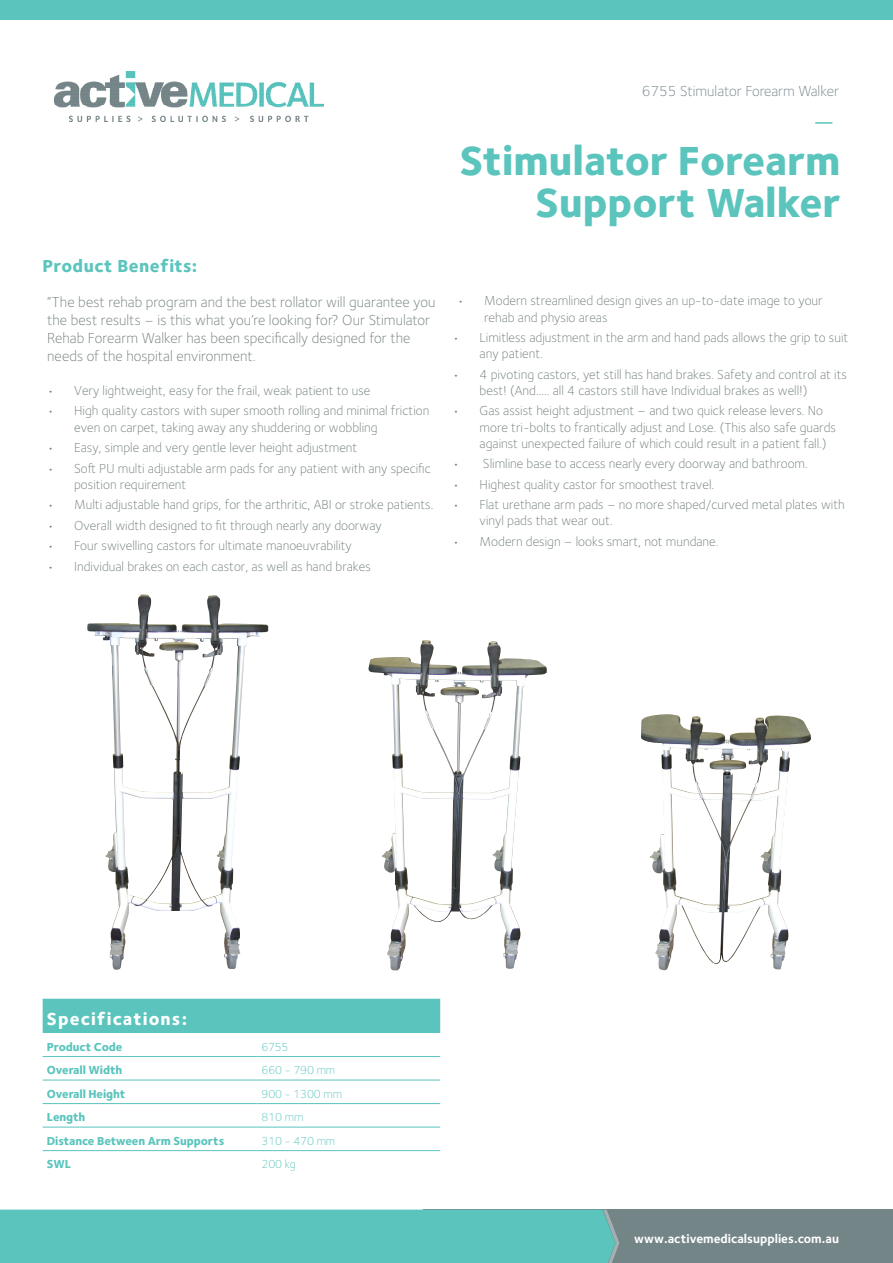
<style>
.page{position:relative;width:893px;height:1263px;background:#fff}
.page>*{position:absolute;margin:0;border:0;box-sizing:border-box;transform-origin:0 0}
.Product_Title{font:800 42px/42px "Foundry Sterling";color:#5ac4bd;text-align:right}
.Feature_Paragraph{font:800 18px "Foundry Sterling";letter-spacing:.025em;color:#5ac4bd}
.t1{font:800 18px "Foundry Sterling";letter-spacing:.06em;color:#fff}
.t2{font:300 15px/18px "Foundry Sterling";color:#707d7c}
.Product_Code{font:300 15px "Foundry Sterling";color:#748588}
.t3{font:300 13.5px/16.2px "Foundry Sterling";color:#707d7c}
.t4{font:700 12.75px "Foundry Sterling";color:#fff}
.t5{font:800 12px "Foundry Sterling";letter-spacing:-.01em;color:#5ac4bd}
.t6{font:300 12px "Foundry Sterling";letter-spacing:-.01em;color:#5ac4bd}
</style>
<div class="page">
<div style="left:43px;top:999px;width:397px;height:34px;background:#5ac4bd"></div>
<hr style="left:43px;top:1056px;width:214px;height:1px;background:#5ac4bd">
<hr style="left:257px;top:1056px;width:183px;height:1px;background:#5ac4bd">
<hr style="left:43px;top:1080px;width:214px;height:1px;background:#5ac4bd">
<hr style="left:257px;top:1080px;width:183px;height:1px;background:#5ac4bd">
<hr style="left:43px;top:1103px;width:214px;height:1px;background:#5ac4bd">
<hr style="left:257px;top:1103px;width:183px;height:1px;background:#5ac4bd">
<hr style="left:43px;top:1127px;width:214px;height:1px;background:#5ac4bd">
<hr style="left:257px;top:1127px;width:183px;height:1px;background:#5ac4bd">
<hr style="left:43px;top:1150px;width:214px;height:1px;background:#5ac4bd">
<hr style="left:257px;top:1150px;width:183px;height:1px;background:#5ac4bd">
<img style="left:87px;top:595px;width:133px;height:375px">
<img style="left:368px;top:640px;width:125px;height:330px">
<img style="left:641px;top:714px;width:134px;height:257px">
<img style="left:54px;top:72px;width:269px;height:50px">
<div style="left:0;top:0;width:893px;height:20px;background:#5ac4bd"></div>
<div style="left:424px;top:1209px;width:469px;height:54px;background:#748588"></div>
<div style="left:0;top:1209px;width:619px;height:54px;background:#5ac4bd"></div>
<svg style="left:815px;top:122px;width:17px;height:2px"></svg>
<p class="Feature_Paragraph" style="left:43px;top:255px;width:156px">Product Benefits:</p>
<p class="t2" style="left:47px;top:293px;width:390px">“The best rehab program and the best rollator will guarantee you the best results – is this what you’re looking for? Our Stimulator Rehab Forearm Walker has been specifically designed for the needs of the hospital environment.</p>
<p class="t3" style="left:47px;top:382px;width:325px">• Very lightweight, easy for the frail, weak patient to use</p>
<p class="t3" style="left:74px;top:403px;width:357px;text-indent:-27px">• High quality castors with super smooth rolling and minimal friction even on carpet, taking away any shuddering or wobbling</p>
<p class="t3" style="left:47px;top:439px;width:312px">• Easy, simple and very gentle lever height adjustment</p>
<p class="t3" style="left:74px;top:460px;width:358px;text-indent:-27px">• Soft PU multi adjustable arm pads for any patient with any specific position requirement</p>
<p class="t3" style="left:47px;top:497px;width:388px">• Multi adjustable hand grips, for the arthritic, ABI or stroke patients.</p>
<p class="t3" style="left:47px;top:517px;width:336px">• Overall width designed to fit through nearly any doorway</p>
<p class="t3" style="left:47px;top:537px;width:306px">• Four swivelling castors for ultimate manoeuvrability</p>
<p class="t3" style="left:47px;top:558px;width:325px">• Individual brakes on each castor, as well as hand brakes</p>
<p class="Product_Code" style="left:642px;top:82px;width:199px">6755 Stimulator Forearm Walker</p>
<p class="Product_Title" style="left:460px;top:142px;width:382px">Stimulator Forearm<br>Support Walker</p>
<p class="t3" style="left:484px;top:293px;width:340px;text-indent:-27px">• Modern streamlined design gives an up-to-date image to your rehab and physio areas</p>
<p class="t3" style="left:480px;top:329px;width:370px;text-indent:-27px">• Limitless adjustment in the arm and hand pads allows the grip to suit any patient.</p>
<p class="t3" style="left:480px;top:366px;width:369px;text-indent:-27px">• 4 pivoting castors, yet still has hand brakes. Safety and control at its best! (And….. all 4 castors still have Individual brakes as well!)</p>
<p class="t3" style="left:480px;top:403px;width:358px;text-indent:-27px">• Gas assist height adjustment – and two quick release levers. No more tri-bolts to frantically adjust and Lose. (This also safe guards against unexpected failure of which could result in a patient fall.)</p>
<p class="t3" style="left:453px;top:456px;width:357px">• Slimline base to access nearly every doorway and bathroom.</p>
<p class="t3" style="left:453px;top:476px;width:263px">• Highest quality castor for smoothest travel.</p>
<p class="t3" style="left:480px;top:496px;width:367px;text-indent:-27px">• Flat urethane arm pads – no more shaped/curved metal plates with vinyl pads that wear out.</p>
<p class="t3" style="left:453px;top:533px;width:267px">• Modern design – looks smart, not mundane.</p>
<p class="t1" style="left:47px;top:1007px;width:142px">Specifications:</p>
<p class="t5" style="left:47px;top:1039px;width:77px">Product Code</p>
<p class="t6" style="left:262px;top:1039px;width:28px">6755</p>
<p class="t5" style="left:47px;top:1062px;width:77px">Overall Width</p>
<p class="t6" style="left:262px;top:1063px;width:75px">660 - 790 mm</p>
<p class="t5" style="left:47px;top:1086px;width:80px">Overall Height</p>
<p class="t6" style="left:262px;top:1086px;width:82px">900 - 1300 mm</p>
<p class="t5" style="left:47px;top:1109px;width:40px">Length</p>
<p class="t6" style="left:262px;top:1110px;width:43px">810 mm</p>
<p class="t5" style="left:47px;top:1133px;width:179px">Distance Between Arm Supports</p>
<p class="t6" style="left:262px;top:1134px;width:75px">310 - 470 mm</p>
<p class="t5" style="left:47px;top:1157px;width:26px">SWL</p>
<p class="t6" style="left:262px;top:1157px;width:36px">200 kg</p>
<p class="t4" style="left:634px;top:1231px;width:206px">www.activemedicalsupplies.com.au</p>
</div>
